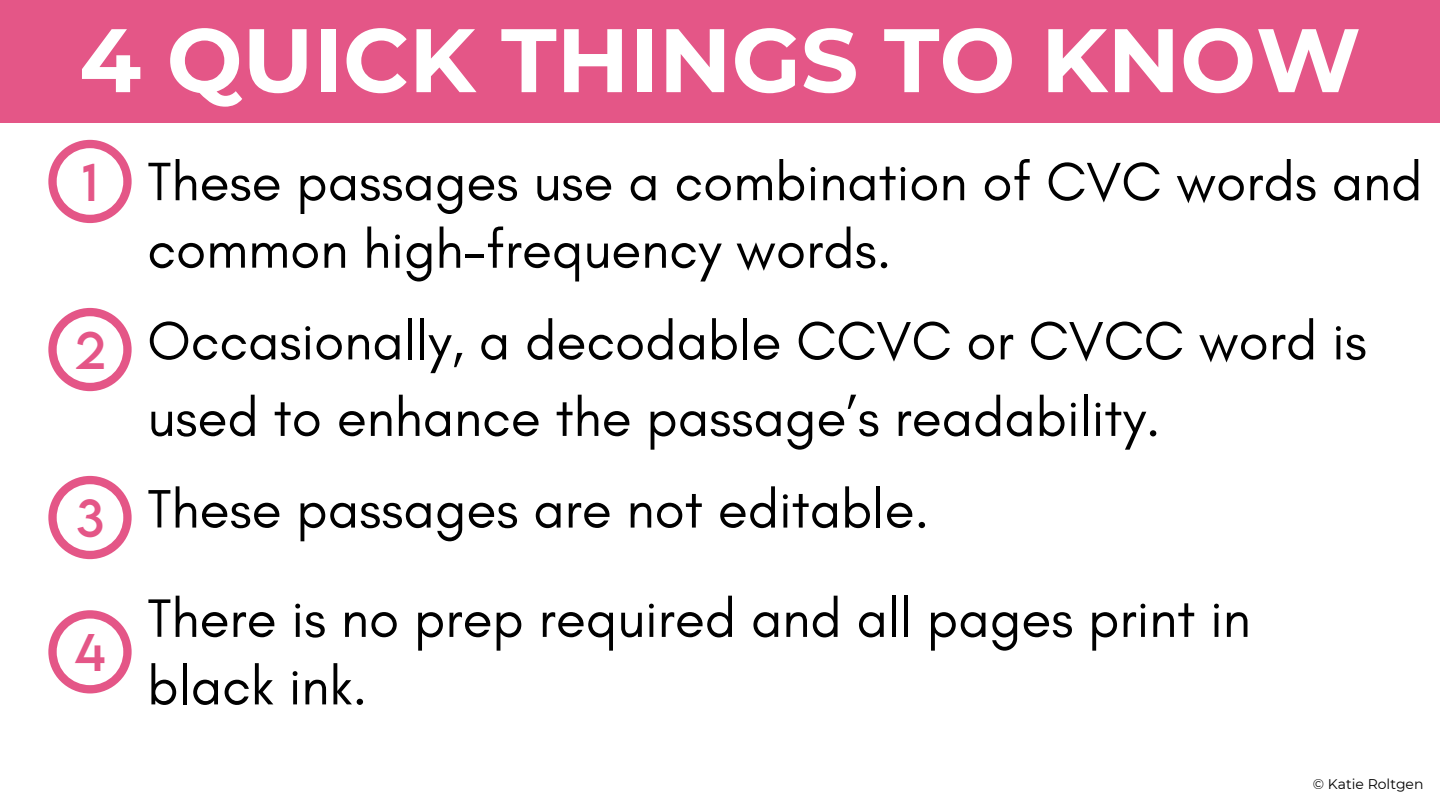
<style>
.page{position:relative;width:1440px;height:810px;background:#fff}
.page>*{position:absolute;margin:0;border:0;box-sizing:border-box;transform-origin:0 0}
.t1{font:700 90px "Montserrat";color:#fff}
.t2{font:55px/67.5px "Glacial Indifference";color:#000}
.t3{font:46.9px "LEMONMILK";color:#e45687}
.t4{font:14px "Montserrat";color:#000}
</style>
<div class="page">
<div style="left:1px;top:0;width:1439px;height:122px;background:#e45687"></div>
<svg style="left:48px;top:140px;width:84px;height:83px"></svg>
<svg style="left:48px;top:308px;width:84px;height:83px"></svg>
<svg style="left:48px;top:476px;width:84px;height:83px"></svg>
<svg style="left:48px;top:610px;width:84px;height:83px"></svg>
<p class="t1" style="left:79px;top:5px;width:1283px">4 QUICK THINGS TO KNOW</p>
<p class="t3" style="left:82px;top:150px;width:18px">1</p>
<p class="t3" style="left:74px;top:318px;width:33px">2</p>
<p class="t3" style="left:76px;top:486px;width:30px">3</p>
<p class="t3" style="left:74px;top:620px;width:33px">4</p>
<p class="t2" style="left:147px;top:147px;width:1277px">These passages use a combination of CVC words and common high-frequency words.</p>
<p class="t2" style="left:147px;top:302px;width:1221px;line-height:76.5px">Occasionally, a decodable CCVC or CVCC word is used to enhance the passage’s readability.</p>
<p class="t2" style="left:147px;top:475px;width:783px">These passages are not editable.</p>
<p class="t2" style="left:147px;top:584px;width:1105px">There is no prep required and all pages print in black ink.</p>
<p class="t4" style="left:1313px;top:776px;width:112px">© Katie Roltgen</p>
</div>
